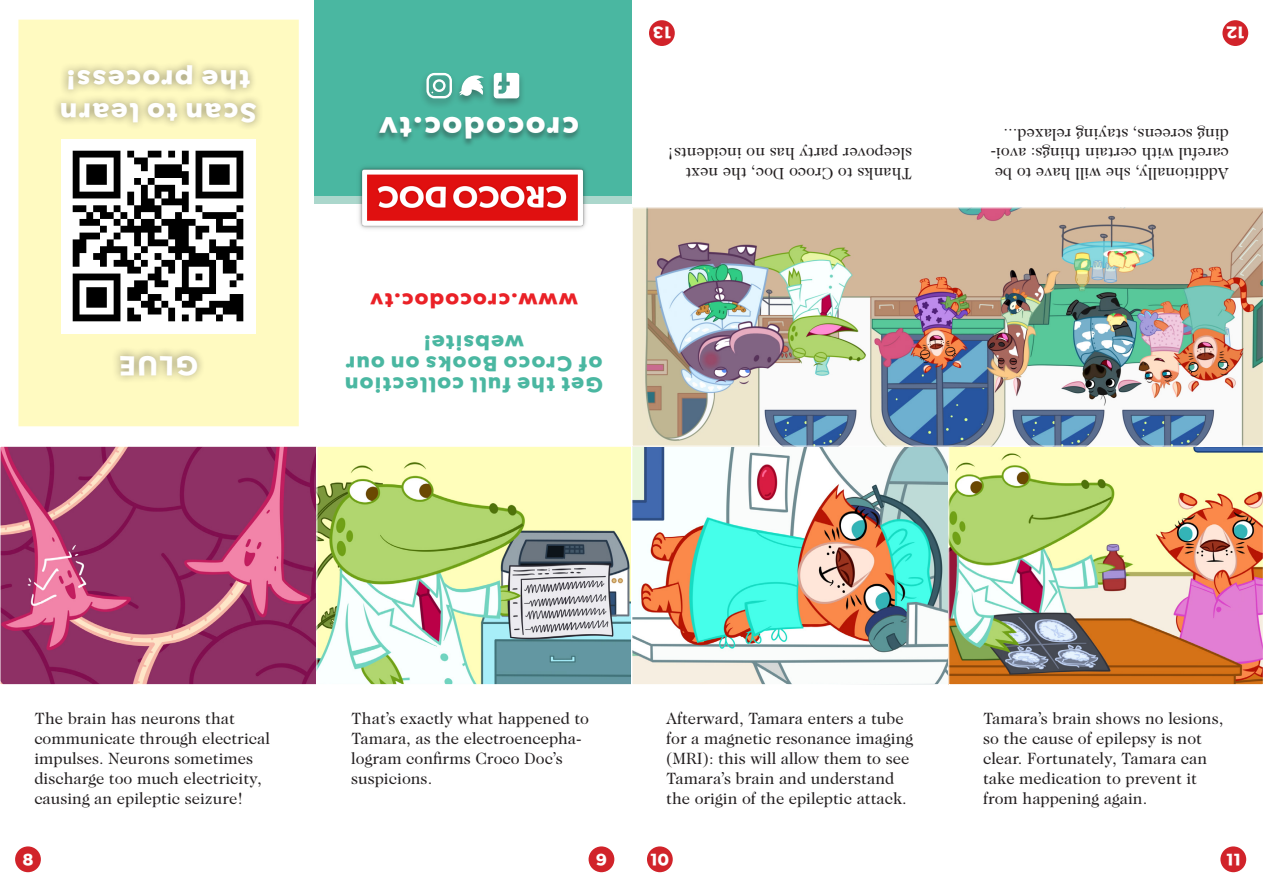
<style>
.page{position:relative;width:1263px;height:893px;background:#fff}
.page>*{position:absolute;margin:0;border:0;box-sizing:border-box;transform-origin:0 0}
.t1{font:30px "Croco Sans Fill";color:#fff}
.t2{font:27px/32.4px "Croco Sans Fill";color:#fff}
.t3{font:21px/21px "Croco Sans Fill";color:#4ab7a1;text-align:center}
.t4{font:21px "Croco Sans Fill";color:#ea2127}
.t5{font:16.5px/19.8px "Caslon 224 Std";color:#231f20}
.t6{font:16.5px "Croco Sans Fill";color:#fff}
</style>
<div class="page">
<div style="left:314px;top:0;width:317px;height:197px;background:#4ab7a1"></div>
<div style="left:314px;top:197px;width:317px;height:7px;background:#abd7cc"></div>
<div style="left:15px;top:846px;width:26px;height:26px;background:#d1232a;border-radius:50%"></div>
<div style="left:647px;top:846px;width:26px;height:26px;background:#d1232a;border-radius:50%"></div>
<div style="left:1222px;top:20px;width:26px;height:26px;background:#d1232a;border-radius:50%"></div>
<div style="left:589px;top:846px;width:25px;height:26px;background:#d1232a;border-radius:50%"></div>
<div style="left:1220px;top:846px;width:26px;height:26px;background:#d1232a;border-radius:50%"></div>
<div style="left:649px;top:20px;width:26px;height:26px;background:#d1232a;border-radius:50%"></div>
<div style="left:18px;top:20px;width:281px;height:406px;background:#fffac1"></div>
<div style="left:420px;top:70px;width:106px;height:39px;background:#231f20;opacity:.4"></div>
<svg style="left:494px;top:73px;width:25px;height:25px"></svg>
<svg style="left:459px;top:75px;width:25px;height:21px"></svg>
<svg style="left:426px;top:73px;width:26px;height:25px"></svg>
<div style="left:374px;top:117px;width:207px;height:31px;background:#231f20;opacity:.4"></div>
<img style="left:354px;top:167px;width:236px;height:62px">
<img style="left:2px;top:448px;width:313px;height:235px">
<div style="left:0;top:446px;width:317px;height:239px;border:1px solid #fff"></div>
<svg style="left:633px;top:448px;width:314px;height:235px"></svg>
<div style="left:631px;top:446px;width:318px;height:239px;border:1px solid #fff"></div>
<svg style="left:318px;top:448px;width:312px;height:235px;background:#c4d4aa"></svg>
<div style="left:316px;top:446px;width:316px;height:239px;border:1px solid #fff"></div>
<svg style="left:950px;top:448px;width:311px;height:235px;background:#d0b98f"></svg>
<div style="left:948px;top:446px;width:315px;height:239px;border:1px solid #fff"></div>
<img style="left:634px;top:209px;width:627px;height:235px">
<div style="left:632px;top:207px;width:631px;height:239px;border:1px solid #fff"></div>
<div style="left:110px;top:346px;width:95px;height:38px;background:#231f20;opacity:.5"></div>
<div style="left:52px;top:56px;width:213px;height:75px;background:#231f20;opacity:.5"></div>
<img style="left:62px;top:139px;width:193px;height:194px">
<p class="t2" style="left:258px;top:129px;width:200px;rotate:-180deg">Scan to learn the process!</p>
<p class="t2" style="left:199px;top:382px;width:83px;rotate:-180deg">GLUE</p>
<p class="t1" style="left:580px;top:145px;width:203px;rotate:-180deg">crocodoc.tv</p>
<p class="t4" style="left:578px;top:313px;width:210px;rotate:-180deg">www.crocodoc.tv</p>
<p class="t3" style="left:604px;top:395px;width:261px;rotate:-180deg">Get the full collection of Croco Books on our website!</p>
<p class="t6" style="left:671px;top:42px;width:20px;rotate:-180deg">13</p>
<p class="t5" style="left:912px;top:184px;width:246px;rotate:-180deg">Thanks to Croco Doc, the next sleepover party has no incidents!</p>
<p class="t6" style="left:1245px;top:42px;width:21px;rotate:-180deg">12</p>
<p class="t5" style="left:1229px;top:184px;width:240px;rotate:-180deg">Additionally, she will have to be careful with certain things: avoi&shy;ding screens, staying relaxed...</p>
<p class="t5" style="left:34px;top:709px;width:237px">The brain has neurons that communicate through electrical impulses. Neurons sometimes discharge too much electricity, causing an epileptic seizure!</p>
<p class="t5" style="left:666px;top:709px;width:248px">Afterward, Tamara enters a tube for a magnetic resonance imaging (MRI): this will allow them to see<br>Tamara’s brain and understand the origin of the epileptic attack.</p>
<p class="t5" style="left:351px;top:709px;width:239px">That’s exactly what happened to<br>Tamara, as the electroencepha&shy;logram confirms Croco Doc’s suspicions.</p>
<p class="t5" style="left:983px;top:709px;width:242px">Tamara’s brain shows no lesions, so the cause of epilepsy is not clear. Fortunately, Tamara can take medication to prevent it from happening again.</p>
<p class="t6" style="left:22px;top:850px;width:13px">8</p>
<p class="t6" style="left:650px;top:850px;width:21px">10</p>
<p class="t6" style="left:595px;top:850px;width:13px">9</p>
<p class="t6" style="left:1226px;top:850px;width:16px">11</p>
</div>
